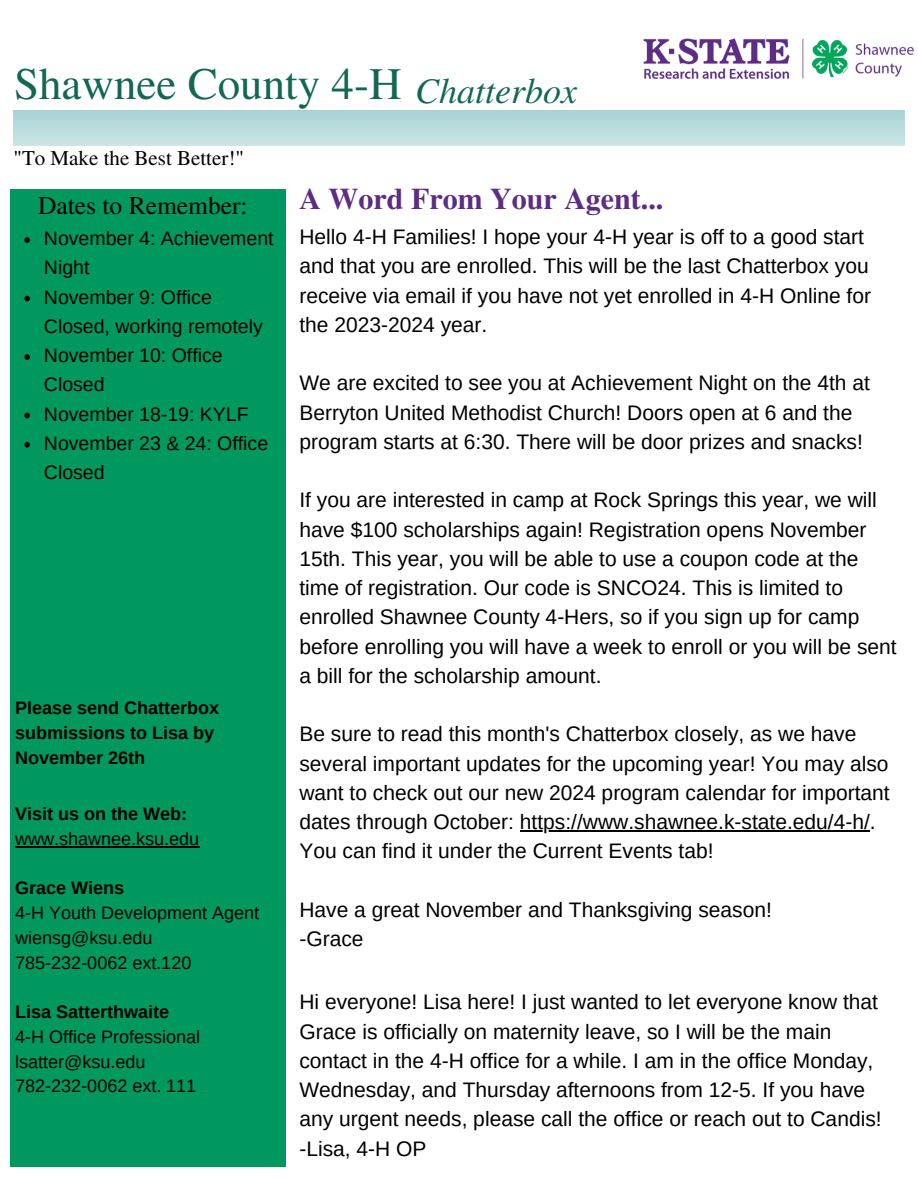
<style>
.page{position:relative;width:918px;height:1188px;background:#fff}
.page>*{position:absolute;margin:0;border:0;box-sizing:border-box;transform-origin:0 0}
.t1{font:45px "Te X Gyre Termes";color:#136850}
.t2{font:italic 36px "Te X Gyre Termes";color:#136850}
.t3{font:700 30px "Te X Gyre Termes";color:#5c2d83}
.t4{font:25.5px "Te X Gyre Termes";color:#000}
.t5{font:21px/29.2px "Arimo";color:#000}
.t6{font:21px "Te X Gyre Termes";color:#000}
.t7{font:19.5px/29.2px "Arimo";color:#000}
.t8{font:18px/24.8px "Arimo";color:#000}
.t9{font:700 18px/24.8px "Arimo";color:#000}
.s1{font-weight:700}
</style>
<div class="page">
<div style="left:11px;top:189px;width:275px;height:977px;background:#00985f"></div>
<hr style="left:15px;top:846px;width:184px;height:1px;background:#000">
<img style="left:643px;top:38px;width:271px;height:42px">
<svg style="left:24px;top:237px;width:6px;height:6px"></svg>
<svg style="left:24px;top:296px;width:6px;height:5px"></svg>
<svg style="left:24px;top:354px;width:6px;height:6px"></svg>
<svg style="left:24px;top:413px;width:6px;height:5px"></svg>
<svg style="left:24px;top:442px;width:6px;height:6px"></svg>
<hr style="left:520px;top:830px;width:350px;height:1px;background:#000">
<p class="t1" style="left:14px;top:52px;width:389px">Shawnee County 4-H</p>
<p class="t2" style="left:415px;top:64px;width:164px">Chatterbox</p>
<p class="t6" style="left:14px;top:143px;width:232px">"To Make the Best Better!"</p>
<p class="t4" style="left:38px;top:187px;width:211px">Dates to Remember:</p>
<p class="t7" style="left:44px;top:224px;width:231px">November 4: Achievement<br>Night</p>
<p class="t7" style="left:44px;top:282px;width:220px">November 9: Office<br>Closed, working remotely</p>
<p class="t7" style="left:44px;top:341px;width:180px">November 10: Office<br>Closed</p>
<p class="t7" style="left:44px;top:399px;width:206px">November 18-19: KYLF</p>
<p class="t7" style="left:44px;top:428px;width:226px">November 23 &amp; 24: Office<br>Closed</p>
<p class="t9" style="left:15px;top:696px;width:205px">Please send Chatterbox submissions to Lisa by<br>November 26th</p>
<p class="t8" style="left:15px;top:802px;width:186px"><span class="s1">Visit us on the Web: </span>www.shawnee.ksu.edu</p>
<p class="t9" style="left:15px;top:876px;width:110px">Grace Wiens</p>
<p class="t8" style="left:15px;top:901px;width:245px">4-H Youth Development Agent wiensg@ksu.edu</p>
<p class="t8" style="left:15px;top:950px;width:178px">785-232-0062 ext.120</p>
<p class="t9" style="left:15px;top:1000px;width:155px">Lisa Satterthwaite</p>
<p class="t8" style="left:15px;top:1024px;width:186px">4-H Office Professional</p>
<p class="t8" style="left:15px;top:1049px;width:132px">lsatter@ksu.edu</p>
<p class="t8" style="left:15px;top:1074px;width:183px">782-232-0062 ext. 111</p>
<p class="t3" style="left:299px;top:175px;width:365px">A Word From Your Agent...</p>
<p class="t5" style="left:299px;top:222px;width:566px">Hello 4-H Families! I hope your 4-H year is off to a good start</p>
<p class="t5" style="left:299px;top:252px;width:571px">and that you are enrolled. This will be the last Chatterbox you</p>
<p class="t5" style="left:299px;top:281px;width:573px">receive via email if you have not yet enrolled in 4-H Online for</p>
<p class="t5" style="left:299px;top:310px;width:189px">the 2023-2024 year.</p>
<p class="t5" style="left:299px;top:369px;width:572px">We are excited to see you at Achievement Night on the 4th at<br>Berryton United Methodist Church! Doors open at 6 and the program starts at 6:30. There will be door prizes and snacks!</p>
<p class="t5" style="left:299px;top:486px;width:599px">If you are interested in camp at Rock Springs this year, we will have $100 scholarships again! Registration opens November 15th. This year, you will be able to use a coupon code at the time of registration. Our code is SNCO24. This is limited to enrolled Shawnee County 4-Hers, so if you sign up for camp before enrolling you will have a week to enroll or you will be sent a bill for the scholarship amount.</p>
<p class="t5" style="left:299px;top:720px;width:592px">Be sure to read this month's Chatterbox closely, as we have several important updates for the upcoming year! You may also want to check out our new 2024 program calendar for important dates through October: https://www.shawnee.k-state.edu/4-h/.<br>You can find it under the Current Events tab!</p>
<p class="t5" style="left:299px;top:895px;width:474px">Have a great November and Thanksgiving season!</p>
<p class="t5" style="left:299px;top:924px;width:66px">-Grace</p>
<p class="t5" style="left:299px;top:988px;width:584px">Hi everyone! Lisa here! I just wanted to let everyone know that Grace is officially on maternity leave, so I will be the main contact in the 4-H office for a while. I am in the office Monday, Wednesday, and Thursday afternoons from 12-5. If you have any urgent needs, please call the office or reach out to Candis!</p>
<p class="t5" style="left:299px;top:1134px;width:129px">-Lisa, 4-H OP</p>
</div>
